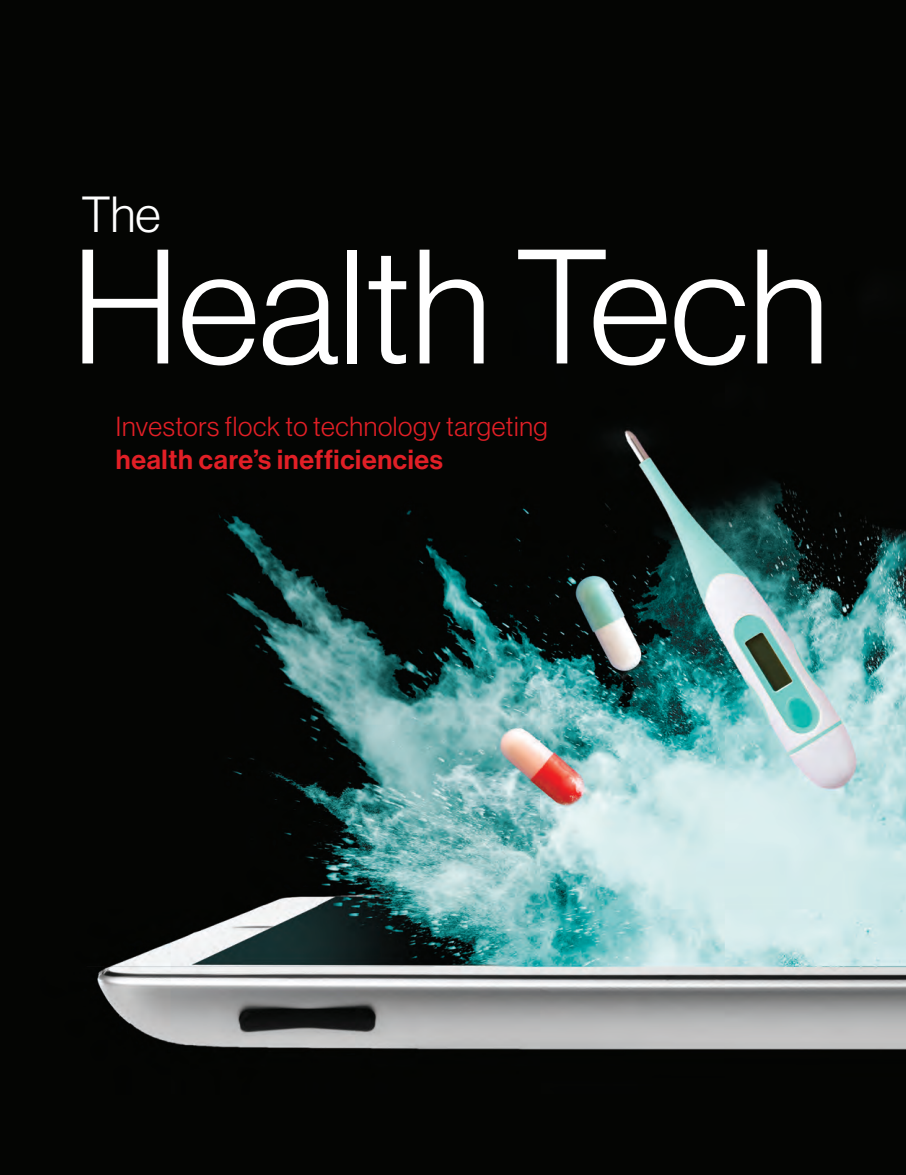
<style>
.page{position:relative;width:906px;height:1175px;background:#fff}
.page>*{position:absolute;margin:0;border:0;box-sizing:border-box;transform-origin:0 0}
.t1{font:300 159px "Neue Haas Grotesk Display";color:#fff}
.t2{font:300 49.65px "Neue Haas Grotesk Display";color:#fff}
.t3{font:300 27px "Neue Haas Grotesk Display";letter-spacing:.025em;color:#e21f26}
.t4{font:500 27px "Neue Haas Grotesk Display";letter-spacing:.025em;color:#e21f26}
</style>
<div class="page">
<img style="left:0;top:0;width:905px;height:1174px">
<h2 class="t2" style="left:81px;top:187px;width:81px">The</h2>
<h1 class="t1" style="left:72px;top:218px;width:758px">Health Tech</h1>
<p class="t3" style="left:116px;top:411px;width:433px">Investors flock to technology targeting</p>
<p class="t4" style="left:116px;top:443px;width:328px">health care’s inefficiencies</p>
</div>
